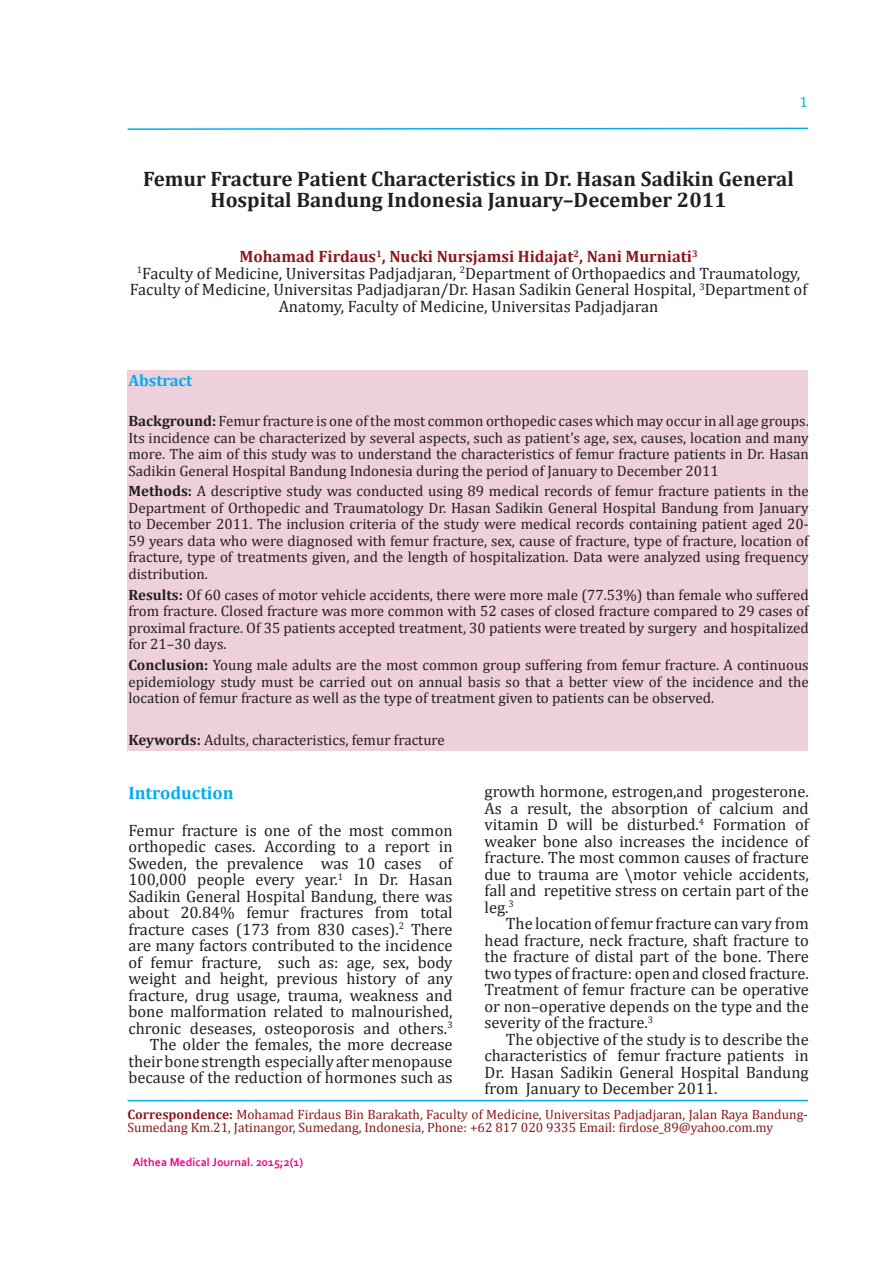
<style>
.page{position:relative;width:893px;height:1263px;background:#fff}
.page>*{position:absolute;margin:0;border:0;box-sizing:border-box;transform-origin:0 0}
.t1{font:700 21px/21px "Cambria";color:#231f20;text-align:center}
.t2{font:700 18px "Cambria";color:#00aeef}
.t3{font:16.5px/16.5px "Cambria";color:#231f20;text-align:justify}
.t4{font:700 16.5px "Cambria";color:#00aeef}
.t5{font:15px/16.5px "Cambria";color:#231f20;text-align:justify}
.t6{font:15px "Cambria";color:#00aeef}
.t7{font:13.5px/13.5px "Cambria";color:#8c181b}
.t8{font:700 12px "Corbel";color:#ed028c}
.s1{font-weight:700;color:#8c181b}
.s2{font-weight:700}
</style>
<div class="page">
<svg style="left:127px;top:127px;width:681px;height:3px"></svg>
<div style="left:128px;top:370px;width:680px;height:380px;background:#eecfdc"></div>
<hr style="left:128px;top:1100px;width:680px;height:1px;background:#00aeef">
<p class="t6" style="left:800px;top:93px;width:10px">1</p>
<p class="t1" style="left:143px;top:168px;width:652px">Femur Fracture Patient Characteristics in Dr. Hasan Sadikin General<br>Hospital Bandung Indonesia January–December 2011</p>
<p class="t3" style="left:130px;top:248px;width:679px;text-align:center"><span class="s1">Mohamad Firdaus</span><sup>1</sup><span class="s1">, Nucki Nursjamsi Hidajat</span><sup>2</sup><span class="s1">, Nani Murniati</span><sup>3<br></sup><sup>1</sup>Faculty of Medicine, Universitas Padjadjaran, <sup>2</sup>Department of Orthopaedics and Traumatology, Faculty of Medicine, Universitas Padjadjaran/Dr. Hasan Sadikin General Hospital, <sup>3</sup>Department of Anatomy, Faculty of Medicine, Universitas Padjadjaran</p>
<p class="t4" style="left:128px;top:370px;width:65px">Abstract</p>
<p class="t5" style="left:128px;top:413px;width:682px"><span class="s2">Background:</span> Femur fracture is one of the most common orthopedic cases which may occur in all age groups.<br>Its incidence can be characterized by several aspects, such as patient’s age, sex, causes, location and many more. The aim of this study was to understand the characteristics of femur fracture patients in Dr. Hasan Sadikin General Hospital Bandung Indonesia during the period of January to December 2011</p>
<p class="t5" style="left:128px;top:483px;width:682px"><span class="s2">Methods:</span> A descriptive study was conducted using 89 medical records of femur fracture patients in the Department of Orthopedic and Traumatology Dr. Hasan Sadikin General Hospital Bandung from January to December 2011. The inclusion criteria of the study were medical records containing patient aged 20- 59 years data who were diagnosed with femur fracture, sex, cause of fracture, type of fracture, location of fracture, type of treatments given, and the length of hospitalization. Data were analyzed using frequency distribution.</p>
<p class="t5" style="left:128px;top:586px;width:682px"><span class="s2">Results:</span> Of 60 cases of motor vehicle accidents, there were more male (77.53%) than female who suffered from fracture. Closed fracture was more common with 52 cases of closed fracture compared to 29 cases of proximal fracture. Of 35 patients accepted treatment, 30 patients were treated by surgery and hospitalized for 21–30 days.</p>
<p class="t5" style="left:128px;top:656px;width:682px"><span class="s2">Conclusion:</span> Young male adults are the most common group suffering from femur fracture. A continuous epidemiology study must be carried out on annual basis so that a better view of the incidence and the location of femur fracture as well as the type of treatment given to patients can be observed.</p>
<p class="t5" style="left:128px;top:731px;width:318px"><span class="s2">Keywords:</span> Adults, characteristics, femur fracture</p>
<p class="t2" style="left:128px;top:781px;width:107px">Introduction</p>
<p class="t3" style="left:128px;top:822px;width:326px;text-align:right">Femur fracture is one of the most common orthopedic cases. According to a report in Sweden, the prevalence was 10 cases of 100,000 people every year.<sup>1</sup> In Dr. Hasan Sadikin General Hospital Bandung, there was about 20.84% femur fractures from total fracture cases (173 from 830 cases).<sup>2</sup> There are many factors contributed to the incidence of femur fracture, such as: age, sex, body weight and height, previous history of any fracture, drug usage, trauma, weakness and bone malformation related to malnourished, chronic deseases, osteoporosis and others.<sup>3<br></sup>The older the females, the more decrease their bone strength especially after menopause because of the reduction of hormones such as</p>
<p class="t3" style="left:485px;top:783px;width:326px">growth hormone, estrogen,and progesterone.<br>As a result, the absorption of calcium and vitamin D will be disturbed.<sup>4</sup> Formation of weaker bone also increases the incidence of fracture. The most common causes of fracture due to trauma are \motor vehicle accidents, fall and repetitive stress on certain part of the leg.<sup>3</sup></p>
<p class="t3" style="left:485px;top:915px;width:326px;text-indent:21px">The location of femur fracture can vary from head fracture, neck fracture, shaft fracture to the fracture of distal part of the bone. There two types of fracture: open and closed fracture.<br>Treatment of femur fracture can be operative or non–operative depends on the type and the severity of the fracture.<sup>3</sup></p>
<p class="t3" style="left:485px;top:1031px;width:326px;text-indent:21px">The objective of the study is to describe the characteristics of femur fracture patients in Dr. Hasan Sadikin General Hospital Bandung from January to December 2011.</p>
<p class="t7" style="left:128px;top:1107px;width:682px"><span class="s2">Correspondence:</span> Mohamad Firdaus Bin Barakath, Faculty of Medicine, Universitas Padjadjaran, Jalan Raya Bandung-<br>Sumedang Km.21, Jatinangor, Sumedang, Indonesia, Phone: +62 817 020 9335 Email: firdose_89@yahoo.com.my</p>
<p class="t8" style="left:133px;top:1155px;width:172px">Althea Medical Journal. 2015;2(1)</p>
</div>
